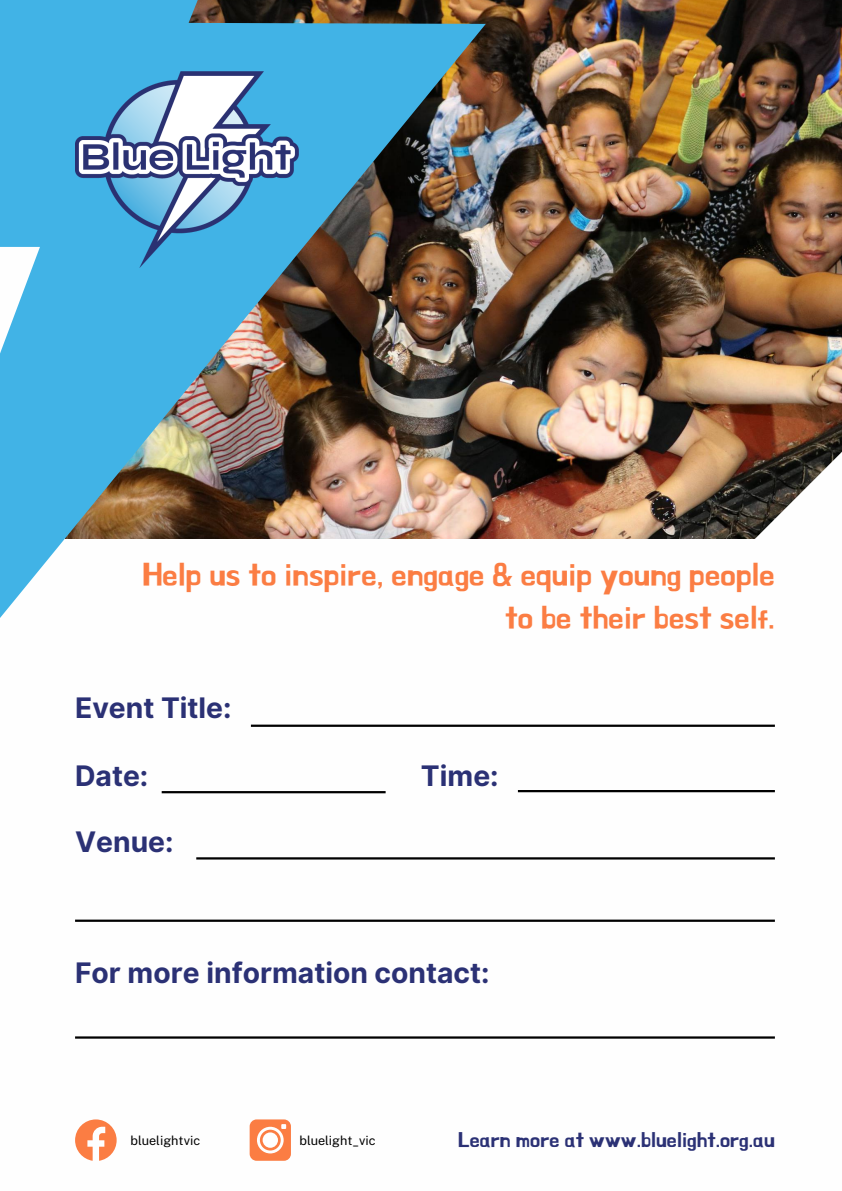
<style>
.page{position:relative;width:842px;height:1191px;background:#fff}
.page>*{position:absolute;margin:0;border:0;box-sizing:border-box;transform-origin:0 0}
.t1{font:31.3px "BMHANNA";color:#fb7d43}
.t2{font:700 28.3px "Inter";color:#2b3175}
.t3{font:20.5px "BMHANNA";color:#2b3175}
.t4{font:12.7px "Public Sans";color:#000}
</style>
<div class="page">
<img style="left:486px;top:0;width:356px;height:538px">
<img style="left:0;top:0;width:486px;height:794px">
<img style="left:75px;top:71px;width:224px;height:197px">
<svg style="left:250px;top:1119px;width:41px;height:41px"></svg>
<svg style="left:75px;top:1119px;width:41px;height:41px"></svg>
<svg style="left:752px;top:444px;width:90px;height:95px"></svg>
<hr style="left:251px;top:724px;width:524px;height:2px;background:#000">
<hr style="left:162px;top:791px;width:224px;height:2px;background:#000">
<hr style="left:518px;top:790px;width:257px;height:2px;background:#000">
<hr style="left:196px;top:857px;width:579px;height:2px;background:#000">
<hr style="left:75px;top:919px;width:700px;height:2px;background:#000">
<hr style="left:75px;top:1036px;width:700px;height:2px;background:#000">
<p class="t1" style="left:142px;top:558px;width:634px">Help us to inspire, engage &amp; equip young people</p>
<p class="t1" style="left:505px;top:602px;width:271px">to be their best self.</p>
<p class="t2" style="left:75px;top:691px;width:158px">Event Title:</p>
<p class="t2" style="left:75px;top:758px;width:75px">Date:</p>
<p class="t2" style="left:421px;top:758px;width:79px">Time:</p>
<p class="t2" style="left:75px;top:824px;width:100px">Venue:</p>
<p class="t2" style="left:75px;top:956px;width:416px">For more information contact:</p>
<p class="t4" style="left:131px;top:1132px;width:71px">bluelightvic</p>
<p class="t4" style="left:299px;top:1132px;width:78px">bluelight_vic</p>
<p class="t3" style="left:458px;top:1129px;width:318px">Learn more at www.bluelight.org.au</p>
</div>
